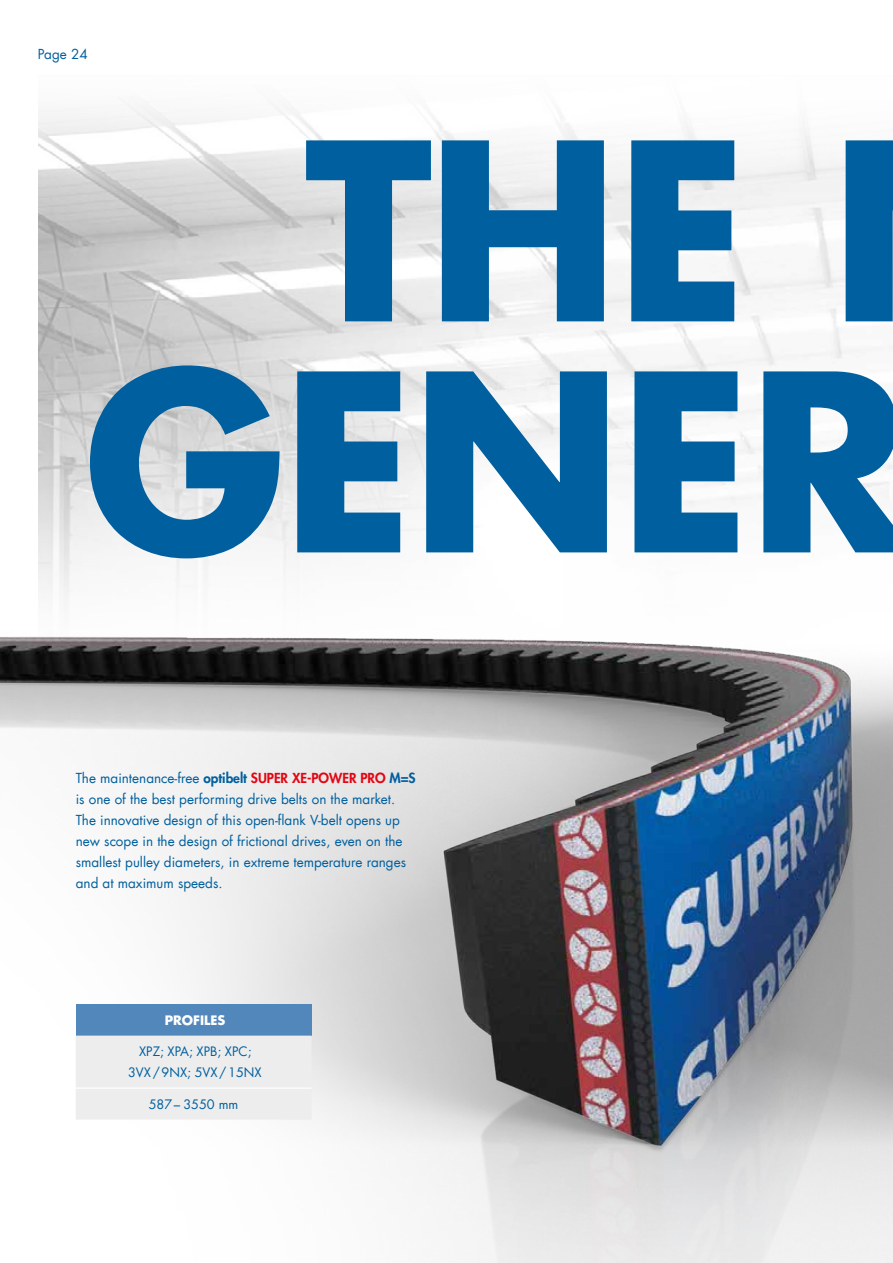
<style>
.page{position:relative;width:893px;height:1263px;background:#fff}
.page>*{position:absolute;margin:0;border:0;box-sizing:border-box;transform-origin:0 0}
.FLIESSTEXT{font:13.5px/21px "Futura Com";color:#005f9e}
.t1{font:12.75px/21px "Futura Com";color:#005f9e;text-align:center}
.t2{font:700 12.75px "Futura Com";color:#fff}
.s1{font-weight:800}
.s2{font-weight:800;color:#e30613}
</style>
<div class="page">
<img style="left:38px;top:281px;width:855px;height:277px">
<img style="left:0;top:558px;width:893px;height:705px">
<img style="left:38px;top:104px;width:773px;height:177px">
<div style="left:76px;top:1004px;width:236px;height:31px;background:#5287bb"></div>
<div style="left:76px;top:1035px;width:236px;height:84px;background:#ededed"></div>
<hr style="left:76px;top:1087px;width:236px;height:2px;background:#fff">
<svg style="left:90px;top:365px;width:803px;height:193px;fill:#005f9e"></svg>
<svg style="left:306px;top:140px;width:587px;height:181px;fill:#005f9e"></svg>
<p class="FLIESSTEXT" style="left:38px;top:43px;width:51px">Page 24</p>
<p class="FLIESSTEXT" style="left:76px;top:768px;width:341px">The maintenance-free <span class="s1">optibelt</span> <span class="s2">SUPER XE-POWER PRO</span> <span class="s1">M=S </span>is one of the best performing drive belts on the market.<br>The innovative design of this open-flank V-belt opens up new scope in the design of frictional drives, even on the smallest pulley diameters, in extreme temperature ranges and at maximum speeds.</p>
<p class="t2" style="left:165px;top:1010px;width:62px">PROFILES</p>
<p class="t1" style="left:128px;top:1041px;width:135px">XPZ; XPA; XPB; XPC;<br>3VX/9NX; 5VX/15NX</p>
<p class="t1" style="left:149px;top:1094px;width:91px">587– 3550 mm</p>
</div>
